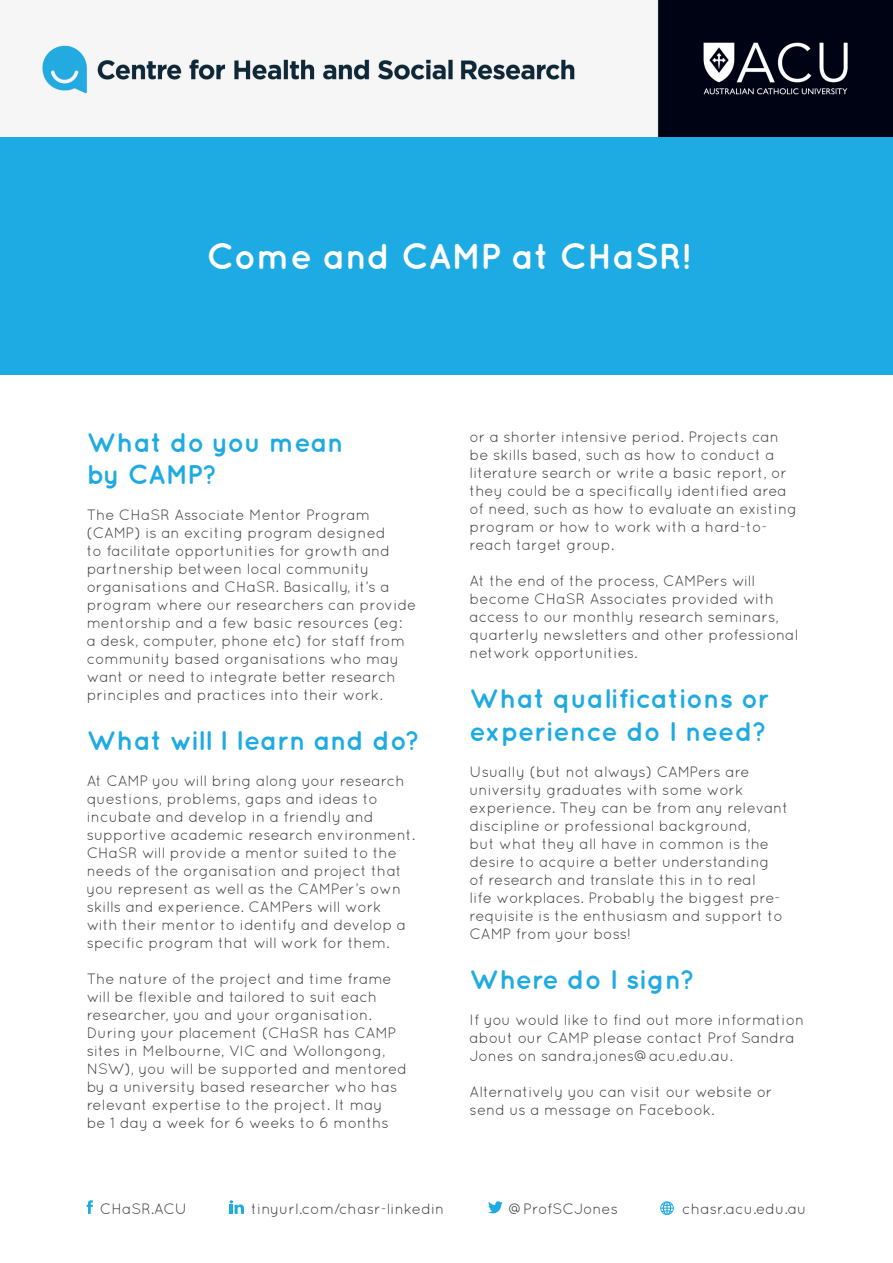
<style>
.page{position:relative;width:893px;height:1263px;background:#fff}
.page>*{position:absolute;margin:0;border:0;box-sizing:border-box;transform-origin:0 0}
.t1{font:700 36px "Quicksand";color:#fff}
.t2{font:700 27px/32.4px "Quicksand";color:#1eaae2}
.t3{font:15px/18px "Quicksand";color:#3e3e3f}
</style>
<div class="page">
<div style="left:0;top:136px;width:893px;height:239px;background:#1eaae2"></div>
<img style="left:40px;top:0;width:853px;height:136px">
<svg style="left:230px;top:1200px;width:14px;height:14px"></svg>
<svg style="left:87px;top:1200px;width:6px;height:14px"></svg>
<svg style="left:488px;top:1201px;width:15px;height:12px"></svg>
<svg style="left:660px;top:1201px;width:14px;height:14px"></svg>
<p class="t1" style="left:206px;top:235px;width:486px">Come and CAMP at CHaSR!</p>
<p class="t2" style="left:87px;top:425px;width:259px">What do you mean by CAMP?</p>
<p class="t3" style="left:87px;top:505px;width:331px">The CHaSR Associate Mentor Program (CAMP) is an exciting program designed<br>to facilitate opportunities for growth and partnership between local community organisations and CHaSR. Basically, it’s a program where our researchers can provide mentorship and a few basic resources (eg:<br>a desk, computer, phone etc) for staff from community based organisations who may want or need to integrate better research principles and practices into their work.</p>
<p class="t2" style="left:87px;top:724px;width:335px">What will I learn and do?</p>
<p class="t3" style="left:87px;top:772px;width:330px">At CAMP you will bring along your research questions, problems, gaps and ideas to incubate and develop in a friendly and supportive academic research environment.<br>CHaSR will provide a mentor suited to the needs of the organisation and project that you represent as well as the CAMPer’s own skills and experience. CAMPers will work with their mentor to identify and develop a specific program that will work for them.</p>
<p class="t3" style="left:87px;top:970px;width:322px">The nature of the project and time frame will be flexible and tailored to suit each researcher, you and your organisation.<br>During your placement (CHaSR has CAMP sites in Melbourne, VIC and Wollongong, NSW), you will be supported and mentored by a university based researcher who has relevant expertise to the project. It may<br>be 1 day a week for 6 weeks to 6 months</p>
<p class="t3" style="left:470px;top:427px;width:329px">or a shorter intensive period. Projects can be skills based, such as how to conduct a literature search or write a basic report, or they could be a specifically identified area of need, such as how to evaluate an existing program or how to work with a hard-to&shy;reach target group.</p>
<p class="t3" style="left:470px;top:571px;width:330px">At the end of the process, CAMPers will become CHaSR Associates provided with access to our monthly research seminars, quarterly newsletters and other professional network opportunities.</p>
<p class="t2" style="left:470px;top:682px;width:301px">What qualifications or experience do I need?</p>
<p class="t3" style="left:470px;top:762px;width:320px">Usually (but not always) CAMPers are university graduates with some work experience. They can be from any relevant discipline or professional background,<br>but what they all have in common is the desire to acquire a better understanding<br>of research and translate this in to real<br>life workplaces. Probably the biggest pre&shy;requisite is the enthusiasm and support to CAMP from your boss!</p>
<p class="t2" style="left:470px;top:962px;width:227px">Where do I sign?</p>
<p class="t3" style="left:470px;top:1011px;width:336px">If you would like to find out more information about our CAMP please contact Prof Sandra<br>Jones on sandra.jones@acu.edu.au.</p>
<p class="t3" style="left:470px;top:1083px;width:304px">Alternatively you can visit our website or send us a message on Facebook.</p>
<p class="t3" style="left:100px;top:1199px;width:89px">CHaSR.ACU</p>
<p class="t3" style="left:251px;top:1199px;width:195px">tinyurl.com/chasr-linkedin</p>
<p class="t3" style="left:509px;top:1199px;width:111px">@ProfSCJones</p>
<p class="t3" style="left:682px;top:1199px;width:126px">chasr.acu.edu.au</p>
</div>
